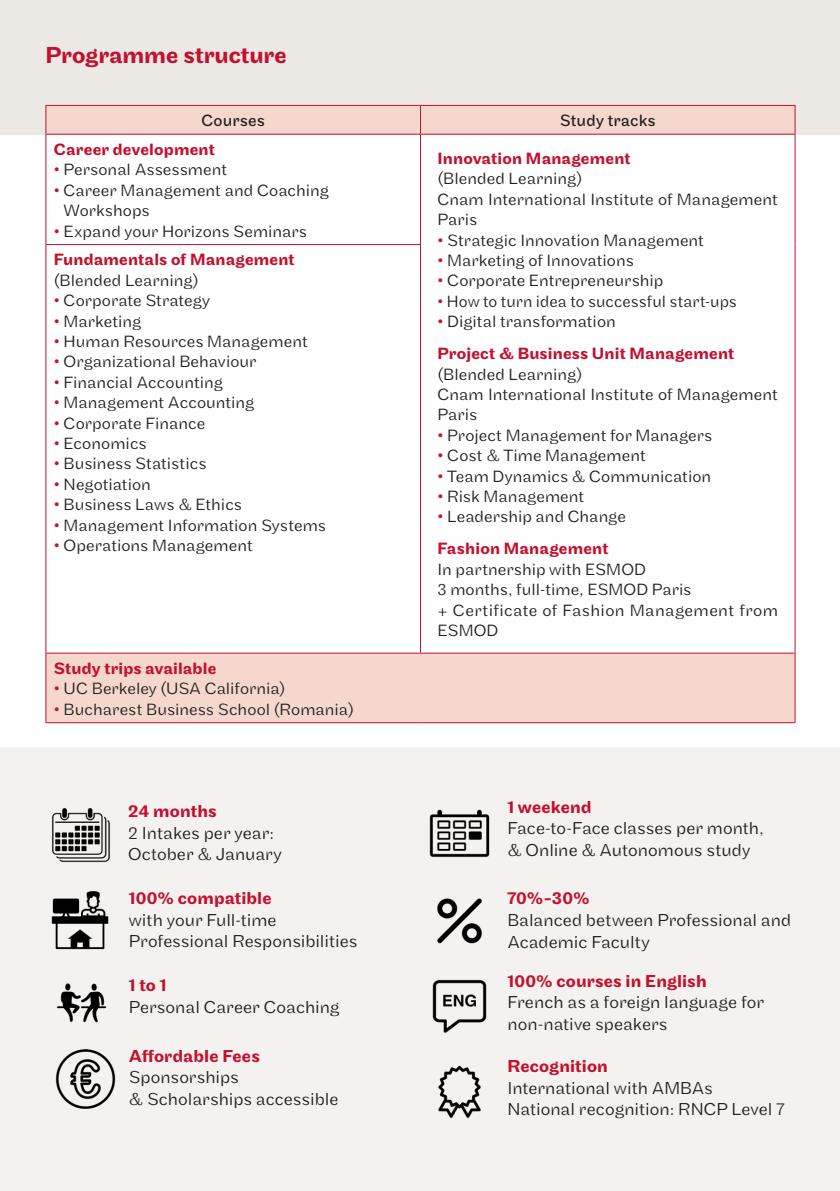
<style>
.page{position:relative;width:840px;height:1191px;background:#fff}
.page>*{position:absolute;margin:0;border:0;box-sizing:border-box;transform-origin:0 0}
.t1{font:500 24px "Maple";letter-spacing:-.005em;color:#c3102e}
.t2{font:300 18px/21.6px "Maple";color:#231f20}
.t3{font:500 18px "Maple";letter-spacing:.005em;color:#c3102e}
.t4{font:300 17px/20.4px "Maple";letter-spacing:.005em;color:#231f20}
.t5{font:500 17px "Maple";letter-spacing:.01em;color:#c3102e}
.t6{font:17px "Maple";letter-spacing:.01em;color:#231f20}
.s1{color:#c3102e}
</style>
<div class="page">
<div style="left:0;top:747px;width:839px;height:444px;background:#f4f2f0"></div>
<div style="left:0;top:0;width:839px;height:134px;background:#ece9e5"></div>
<svg style="left:46px;top:106px;width:748px;height:616px"></svg>
<hr style="left:45px;top:105px;width:375px;height:1px;background:#c3102e">
<svg style="left:45px;top:106px;width:1px;height:28px"></svg>
<hr style="left:420px;top:105px;width:375px;height:1px;background:#c3102e">
<svg style="left:420px;top:106px;width:1px;height:28px"></svg>
<svg style="left:794px;top:106px;width:1px;height:28px"></svg>
<hr style="left:45px;top:134px;width:375px;height:1px;background:#c3102e">
<hr style="left:45px;top:135px;width:1px;height:109px;background:#c3102e">
<hr style="left:420px;top:134px;width:375px;height:1px;background:#c3102e">
<hr style="left:420px;top:135px;width:1px;height:109px;background:#c3102e">
<hr style="left:794px;top:135px;width:1px;height:109px;background:#c3102e">
<hr style="left:45px;top:244px;width:376px;height:1px;background:#c3102e">
<hr style="left:45px;top:245px;width:1px;height:407px;background:#c3102e">
<hr style="left:420px;top:245px;width:1px;height:407px;background:#c3102e">
<hr style="left:794px;top:244px;width:1px;height:408px;background:#c3102e">
<hr style="left:45px;top:652px;width:375px;height:1px;background:#c3102e">
<hr style="left:45px;top:653px;width:1px;height:69px;background:#c3102e">
<hr style="left:420px;top:652px;width:375px;height:1px;background:#c3102e">
<hr style="left:794px;top:653px;width:1px;height:69px;background:#c3102e">
<hr style="left:45px;top:722px;width:375px;height:1px;background:#c3102e">
<hr style="left:420px;top:722px;width:375px;height:1px;background:#c3102e">
<img style="left:55px;top:1049px;width:61px;height:59px">
<img style="left:51px;top:808px;width:59px;height:55px">
<img style="left:51px;top:891px;width:58px;height:58px">
<img style="left:432px;top:979px;width:55px;height:54px">
<img style="left:437px;top:898px;width:45px;height:46px">
<img style="left:56px;top:983px;width:51px;height:40px">
<img style="left:438px;top:1065px;width:43px;height:53px">
<img style="left:429px;top:809px;width:61px;height:48px">
<p class="t1" style="left:45px;top:42px;width:242px">Programme structure</p>
<p class="t6" style="left:201px;top:111px;width:65px">Courses</p>
<p class="t6" style="left:559px;top:111px;width:97px">Study tracks</p>
<p class="t5" style="left:54px;top:139px;width:162px">Career development</p>
<p class="t4" style="left:54px;top:160px;width:175px"><span class="s1">•</span> Personal Assessment</p>
<p class="t4" style="left:64px;top:180px;width:266px;text-indent:-10px"><span class="s1">•</span> Career Management and Coaching<br>Workshops</p>
<p class="t4" style="left:54px;top:221px;width:254px"><span class="s1">•</span> Expand your Horizons Seminars</p>
<p class="t5" style="left:437px;top:148px;width:195px">Innovation Management</p>
<p class="t4" style="left:437px;top:169px;width:146px">(Blended Learning)</p>
<p class="t4" style="left:437px;top:189px;width:342px">Cnam International Institute of Management<br>Paris</p>
<p class="t4" style="left:437px;top:230px;width:268px"><span class="s1">•</span> Strategic Innovation Management</p>
<p class="t4" style="left:437px;top:250px;width:198px"><span class="s1">•</span> Marketing of Innovations</p>
<p class="t4" style="left:437px;top:271px;width:227px"><span class="s1">•</span> Corporate Entrepreneurship</p>
<p class="t4" style="left:437px;top:291px;width:300px"><span class="s1">•</span> How to turn idea to successful start-ups</p>
<p class="t4" style="left:437px;top:311px;width:180px"><span class="s1">•</span> Digital transformation</p>
<p class="t5" style="left:437px;top:344px;width:298px">Project &amp; Business Unit Management</p>
<p class="t4" style="left:437px;top:364px;width:146px">(Blended Learning)</p>
<p class="t4" style="left:437px;top:384px;width:342px">Cnam International Institute of Management<br>Paris</p>
<p class="t4" style="left:437px;top:425px;width:276px"><span class="s1">•</span> Project Management for Managers</p>
<p class="t4" style="left:437px;top:445px;width:210px"><span class="s1">•</span> Cost &amp; Time Management</p>
<p class="t4" style="left:437px;top:466px;width:275px"><span class="s1">•</span> Team Dynamics &amp; Communication</p>
<p class="t4" style="left:437px;top:486px;width:148px"><span class="s1">•</span> Risk Management</p>
<p class="t4" style="left:437px;top:507px;width:190px"><span class="s1">•</span> Leadership and Change</p>
<p class="t5" style="left:437px;top:539px;width:172px">Fashion Management</p>
<p class="t4" style="left:437px;top:559px;width:210px">In partnership with ESMOD</p>
<p class="t4" style="left:437px;top:579px;width:255px">3 months, full-time, ESMOD Paris</p>
<p class="t4" style="left:437px;top:600px;width:342px">+ Certificate of Fashion Management from<br>ESMOD</p>
<p class="t5" style="left:54px;top:250px;width:242px">Fundamentals of Management</p>
<p class="t4" style="left:54px;top:270px;width:146px">(Blended Learning)</p>
<p class="t4" style="left:54px;top:290px;width:158px"><span class="s1">•</span> Corporate Strategy</p>
<p class="t4" style="left:54px;top:311px;width:89px"><span class="s1">•</span> Marketing</p>
<p class="t4" style="left:54px;top:331px;width:255px"><span class="s1">•</span> Human Resources Management</p>
<p class="t4" style="left:54px;top:352px;width:204px"><span class="s1">•</span> Organizational Behaviour</p>
<p class="t4" style="left:54px;top:372px;width:170px"><span class="s1">•</span> Financial Accounting</p>
<p class="t4" style="left:54px;top:392px;width:202px"><span class="s1">•</span> Management Accounting</p>
<p class="t4" style="left:54px;top:413px;width:153px"><span class="s1">•</span> Corporate Finance</p>
<p class="t4" style="left:54px;top:433px;width:94px"><span class="s1">•</span> Economics</p>
<p class="t4" style="left:54px;top:454px;width:154px"><span class="s1">•</span> Business Statistics</p>
<p class="t4" style="left:54px;top:474px;width:98px"><span class="s1">•</span> Negotiation</p>
<p class="t4" style="left:54px;top:494px;width:189px"><span class="s1">•</span> Business Laws &amp; Ethics</p>
<p class="t4" style="left:54px;top:515px;width:273px"><span class="s1">•</span> Management Information Systems</p>
<p class="t4" style="left:54px;top:535px;width:200px"><span class="s1">•</span> Operations Management</p>
<p class="t5" style="left:54px;top:658px;width:164px">Study trips available</p>
<p class="t4" style="left:54px;top:678px;width:233px"><span class="s1">•</span> UC Berkeley (USA California)</p>
<p class="t4" style="left:54px;top:699px;width:301px"><span class="s1">•</span> Bucharest Business School (Romania)</p>
<p class="t3" style="left:128px;top:801px;width:90px">24 months</p>
<p class="t2" style="left:128px;top:822px;width:147px">2 Intakes per year:</p>
<p class="t2" style="left:128px;top:843px;width:155px">October &amp; January</p>
<p class="t3" style="left:129px;top:888px;width:144px">100% compatible</p>
<p class="t2" style="left:129px;top:909px;width:149px">with your Full-time</p>
<p class="t2" style="left:129px;top:930px;width:230px">Professional Responsibilities</p>
<p class="t3" style="left:129px;top:974px;width:39px">1 to 1</p>
<p class="t2" style="left:129px;top:996px;width:212px">Personal Career Coaching</p>
<p class="t3" style="left:129px;top:1045px;width:132px">Affordable Fees</p>
<p class="t2" style="left:129px;top:1066px;width:111px">Sponsorships</p>
<p class="t2" style="left:129px;top:1088px;width:211px">&amp; Scholarships accessible</p>
<p class="t3" style="left:507px;top:796px;width:85px">1 weekend</p>
<p class="t2" style="left:507px;top:817px;width:258px">Face-to-Face classes per month,</p>
<p class="t2" style="left:507px;top:839px;width:244px">&amp; Online &amp; Autonomous study</p>
<p class="t3" style="left:507px;top:888px;width:84px">70%-30%</p>
<p class="t2" style="left:507px;top:909px;width:285px">Balanced between Professional and<br>Academic Faculty</p>
<p class="t3" style="left:507px;top:970px;width:201px">100% courses in English</p>
<p class="t2" style="left:507px;top:991px;width:258px">French as a foreign language for</p>
<p class="t2" style="left:507px;top:1013px;width:161px">non-native speakers</p>
<p class="t3" style="left:507px;top:1055px;width:102px">Recognition</p>
<p class="t2" style="left:507px;top:1077px;width:207px">International with AMBAs</p>
<p class="t2" style="left:507px;top:1098px;width:278px">National recognition: RNCP Level 7</p>
</div>
